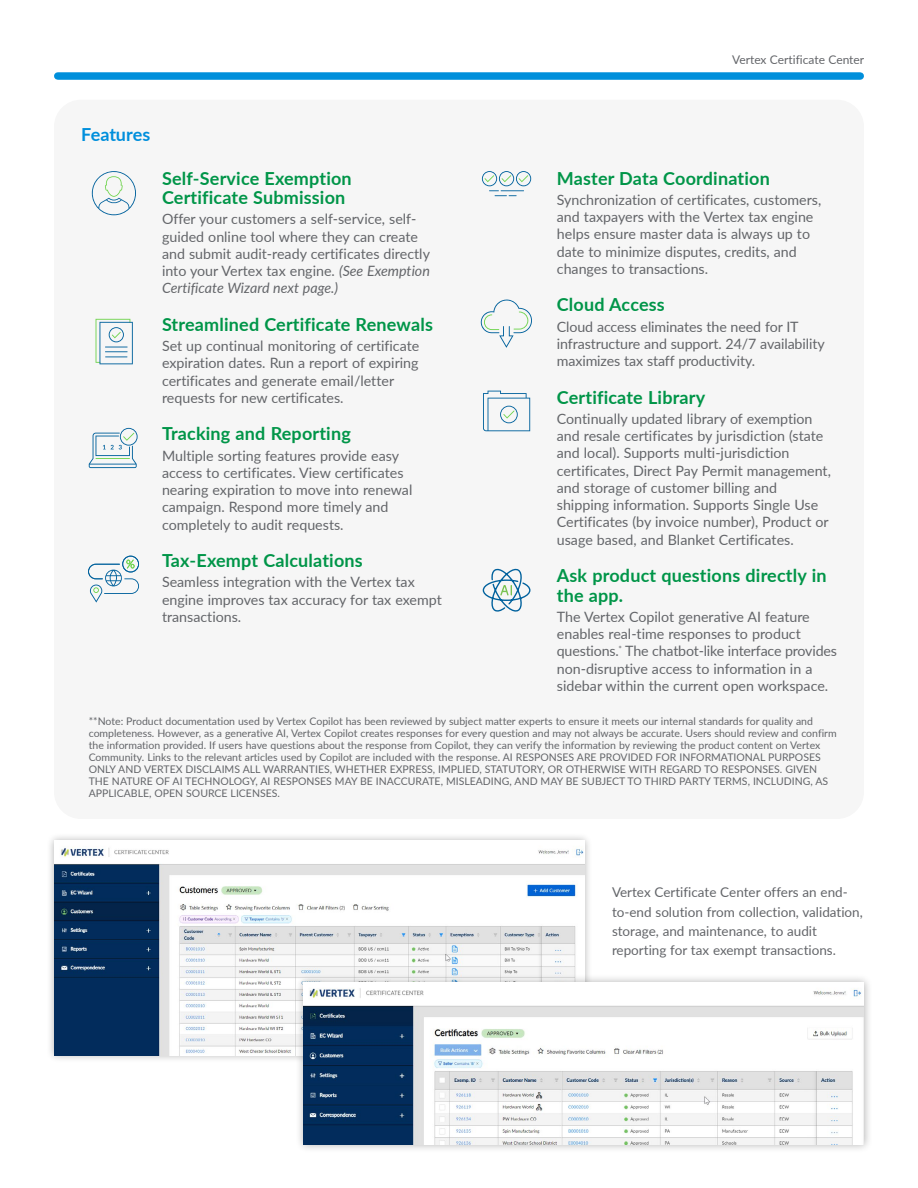
<style>
.page{position:relative;width:918px;height:1188px;background:#fff}
.page>*{position:absolute;margin:0;border:0;box-sizing:border-box;transform-origin:0 0}
.t1{font:700 18px/19.5px "Lato";letter-spacing:.01em;color:#009548}
.t2{font:700 18px "Lato";letter-spacing:-.005em;color:#008fdc}
.t3{font:14.25px/17.2px "Lato";color:#636569}
.t4{font:13.5px/19.5px "Lato";color:#636569}
.t5{font:12px "Lato";color:#636569}
.t6{font:10.5px/12px "Lato";color:#636569}
.s1{font-style:italic}
</style>
<div class="page">
<div style="left:58px;top:72px;width:802px;height:8px;background:#008fdb"></div>
<div style="left:54px;top:100px;width:810px;height:719px;background:#f6f6f6;border-radius:27px"></div>
<div style="left:46px;top:832px;width:547px;height:232px;background:#000;opacity:.3"></div>
<img style="left:54px;top:841px;width:531px;height:214px">
<div style="left:295px;top:974px;width:578px;height:179px;background:#000;opacity:.3"></div>
<img style="left:303px;top:983px;width:561px;height:161px">
<svg style="left:96px;top:319px;width:37px;height:45px"></svg>
<svg style="left:91px;top:171px;width:45px;height:45px"></svg>
<svg style="left:89px;top:428px;width:49px;height:40px"></svg>
<svg style="left:88px;top:556px;width:51px;height:47px"></svg>
<svg style="left:481px;top:299px;width:51px;height:49px"></svg>
<svg style="left:483px;top:391px;width:47px;height:40px"></svg>
<svg style="left:482px;top:171px;width:49px;height:25px"></svg>
<svg style="left:482px;top:568px;width:49px;height:44px"></svg>
<p class="t2" style="left:81px;top:121px;width:71px">Features</p>
<p class="t1" style="left:162px;top:168px;width:191px">Self-Service Exemption<br>Certificate Submission</p>
<p class="t3" style="left:162px;top:210px;width:270px">Offer your customers a self-service, self&shy;guided online tool where they can create and submit audit-ready certificates directly into your Vertex tax engine. <span class="s1">(See Exemption Certificate Wizard next page.)</span></p>
<p class="t1" style="left:162px;top:314px;width:272px">Streamlined Certificate Renewals</p>
<p class="t3" style="left:162px;top:337px;width:259px">Set up continual monitoring of certificate expiration dates. Run a report of expiring certificates and generate email/letter requests for new certificates.</p>
<p class="t1" style="left:162px;top:423px;width:190px">Tracking and Reporting</p>
<p class="t3" style="left:162px;top:446px;width:252px">Multiple sorting features provide easy access to certificates. View certificates nearing expiration to move into renewal campaign. Respond more timely and completely to audit requests.</p>
<p class="t1" style="left:162px;top:550px;width:202px">Tax-Exempt Calculations</p>
<p class="t3" style="left:162px;top:573px;width:281px">Seamless integration with the Vertex tax engine improves tax accuracy for tax exempt transactions.</p>
<p class="t5" style="left:732px;top:51px;width:134px">Vertex Certificate Center</p>
<p class="t1" style="left:557px;top:168px;width:214px">Master Data Coordination</p>
<p class="t3" style="left:557px;top:191px;width:266px">Synchronization of certificates, customers, and taxpayers with the Vertex tax engine helps ensure master data is always up to date to minimize disputes, credits, and changes to transactions.</p>
<p class="t1" style="left:557px;top:294px;width:109px">Cloud Access</p>
<p class="t3" style="left:557px;top:317px;width:269px">Cloud access eliminates the need for IT infrastructure and support. 24/7 availability maximizes tax staff productivity.</p>
<p class="t1" style="left:557px;top:387px;width:150px">Certificate Library</p>
<p class="t3" style="left:557px;top:410px;width:276px">Continually updated library of exemption and resale certificates by jurisdiction (state and local). Supports multi-jurisdiction certificates, Direct Pay Permit management, and storage of customer billing and shipping information. Supports Single Use Certificates (by invoice number), Product or usage based, and Blanket Certificates.</p>
<p class="t1" style="left:557px;top:565px;width:271px">Ask product questions directly in the app.</p>
<p class="t3" style="left:557px;top:608px;width:282px">The Vertex Copilot generative AI feature enables real-time responses to product questions.<sup>*</sup> The chatbot-like interface provides non-disruptive access to information in a sidebar within the current open workspace.</p>
<p class="t6" style="left:89px;top:715px;width:749px">**Note: Product documentation used by Vertex Copilot has been reviewed by subject matter experts to ensure it meets our internal standards for quality and completeness. However, as a generative AI, Vertex Copilot creates responses for every question and may not always be accurate. Users should review and confirm the information provided. If users have questions about the response from Copilot, they can verify the information by reviewing the product content on Vertex Community. Links to the relevant articles used by Copilot are included with the response. AI RESPONSES ARE PROVIDED FOR INFORMATIONAL PURPOSES ONLY AND VERTEX DISCLAIMS ALL WARRANTIES, WHETHER EXPRESS, IMPLIED, STATUTORY, OR OTHERWISE WITH REGARD TO RESPONSES. GIVEN THE NATURE OF AI TECHNOLOGY, AI RESPONSES MAY BE INACCURATE, MISLEADING, AND MAY BE SUBJECT TO THIRD PARTY TERMS, INCLUDING, AS APPLICABLE, OPEN SOURCE LICENSES.</p>
<p class="t4" style="left:612px;top:882px;width:252px">Vertex Certificate Center offers an end&shy;to-end solution from collection, validation, storage, and maintenance, to audit reporting for tax exempt transactions.</p>
</div>
